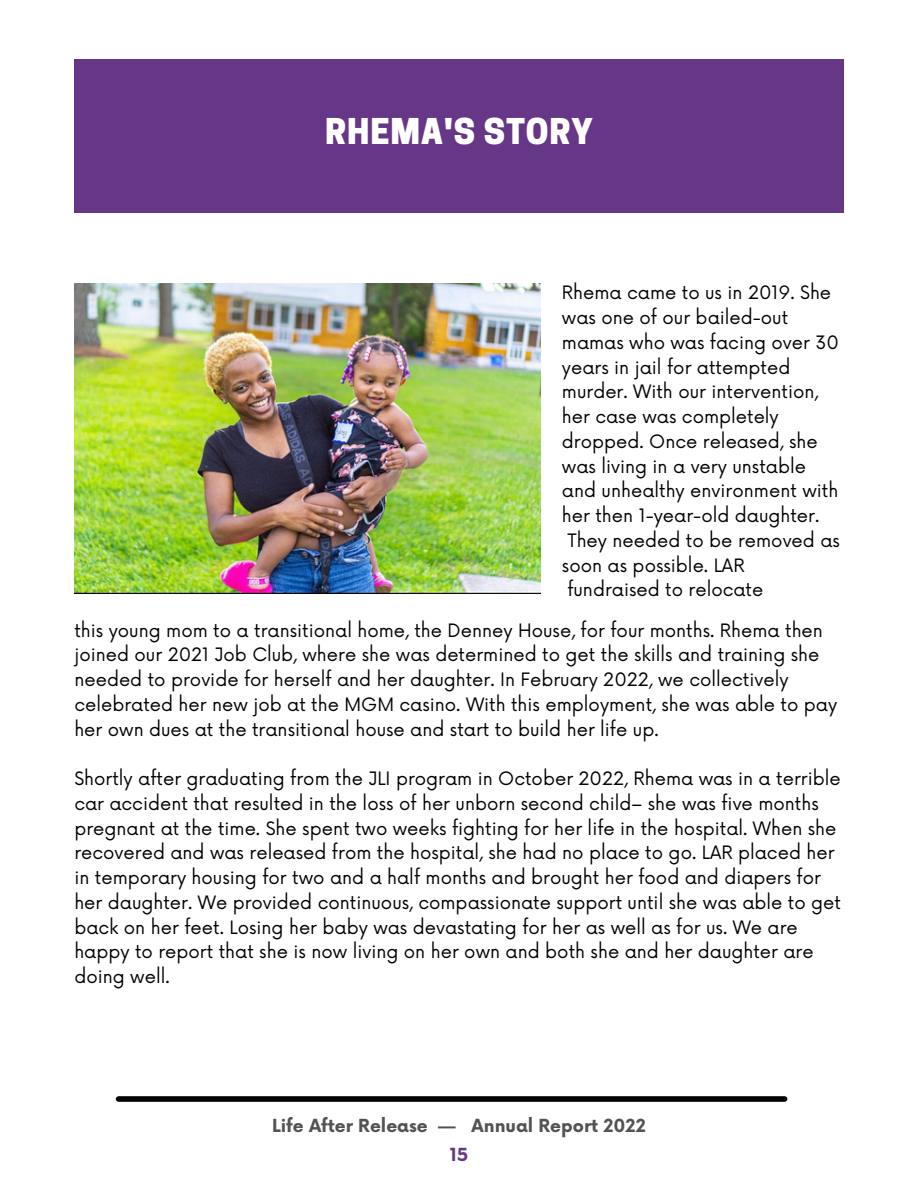
<style>
.page{position:relative;width:918px;height:1188px;background:#fff}
.page>*{position:absolute;margin:0;border:0;box-sizing:border-box;transform-origin:0 0}
.t1{font:800 33.45px "Cooper Hewitt";letter-spacing:.025em;color:#fff}
.t2{font:18px/24.8px "Now";color:#000}
.t3{font:700 17.55px "Now";color:#535353}
.t4{font:700 17.55px "Now";color:#673787}
</style>
<div class="page">
<div style="left:74px;top:60px;width:769px;height:153px;background:#673787"></div>
<img style="left:74px;top:283px;width:466px;height:311px">
<div style="left:119px;top:1096px;width:666px;height:6px;background:#030303"></div>
<h1 class="t1" style="left:325px;top:119px;width:269px">RHEMA'S STORY</h1>
<p class="t2" style="left:562px;top:281px;width:271px">Rhema came to us in 2019. She</p>
<p class="t2" style="left:562px;top:306px;width:228px">was one of our bailed-out</p>
<p class="t2" style="left:562px;top:331px;width:279px">mamas who was facing over 30</p>
<p class="t2" style="left:562px;top:356px;width:230px">years in jail for attempted</p>
<p class="t2" style="left:562px;top:380px;width:258px">murder. With our intervention,</p>
<p class="t2" style="left:562px;top:405px;width:218px">her case was completely</p>
<p class="t2" style="left:562px;top:430px;width:257px">dropped. Once released, she</p>
<p class="t2" style="left:562px;top:455px;width:246px">was living in a very unstable</p>
<p class="t2" style="left:562px;top:479px;width:278px">and unhealthy environment with</p>
<p class="t2" style="left:562px;top:504px;width:259px">her then 1-year-old daughter.</p>
<p class="t2" style="left:567px;top:529px;width:274px">They needed to be removed as</p>
<p class="t2" style="left:562px;top:554px;width:184px">soon as possible. LAR</p>
<p class="t2" style="left:567px;top:578px;width:198px">fundraised to relocate</p>
<p class="t2" style="left:74px;top:619px;width:764px">this young mom to a transitional home, the Denney House, for four months. Rhema then joined our 2021 Job Club, where she was determined to get the skills and training she needed to provide for herself and her daughter. In February 2022, we collectively celebrated her new job at the MGM casino. With this employment, she was able to pay her own dues at the transitional house and start to build her life up.</p>
<p class="t2" style="left:74px;top:767px;width:768px">Shortly after graduating from the JLI program in October 2022, Rhema was in a terrible car accident that resulted in the loss of her unborn second child– she was five months pregnant at the time. She spent two weeks fighting for her life in the hospital. When she recovered and was released from the hospital, she had no place to go. LAR placed her in temporary housing for two and a half months and brought her food and diapers for her daughter. We provided continuous, compassionate support until she was able to get back on her feet. Losing her baby was devastating for her as well as for us. We are happy to report that she is now living on her own and both she and her daughter are doing well.</p>
<p class="t3" style="left:272px;top:1116px;width:375px">Life After Release — Annual Report 2022</p>
<p class="t4" style="left:450px;top:1145px;width:20px">15</p>
</div>
